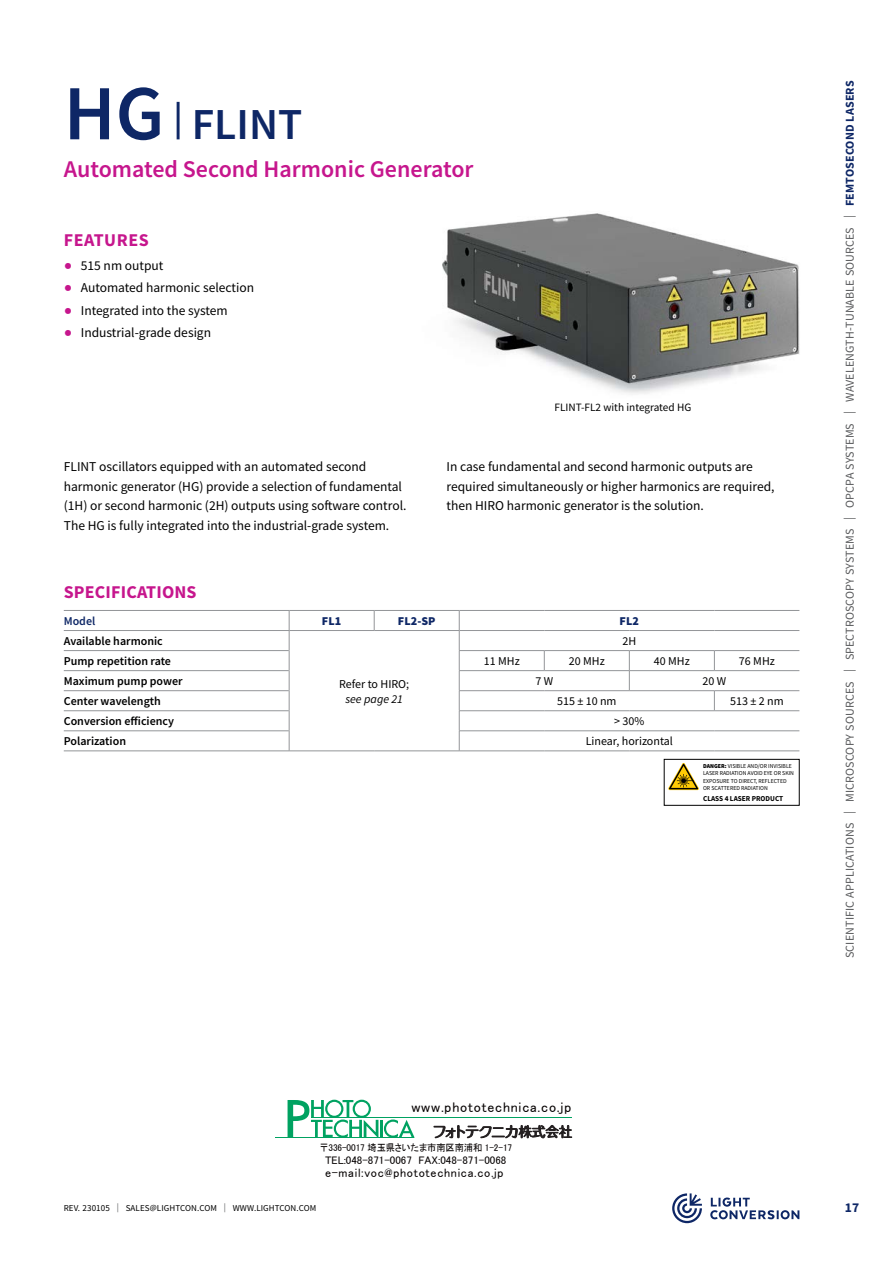
<style>
.page{position:relative;width:893px;height:1263px;background:#fff}
.page>*{position:absolute;margin:0;border:0;box-sizing:border-box;transform-origin:0 0}
.t1{font:600 44.25px "Source Sans Pro";color:#0e2766}
.t2{font:600 24px "Source Sans Pro";color:#c6168d}
.t3{font:700 18px "Source Sans Pro";letter-spacing:.01em;color:#c6168d}
.t4{font:700 18px "Source Sans Pro";letter-spacing:.03em;color:#c6168d}
.t5{font:14.1px "MS P Gothic";letter-spacing:.055em;color:#050100}
.t6{font:13.5px/19.5px "Source Sans Pro";color:#000}
.t7{font:700 13.5px "Source Sans Pro";color:#0e2766}
.t8{font:12.15px "MS P Gothic";letter-spacing:.055em;color:#050100}
.t9{font:12px "Source Sans Pro";letter-spacing:.01em;color:#58595b}
.t10{font:600 12px "Source Sans Pro";color:#000}
.t11{font:12px "Source Sans Pro";color:#000}
.t12{font:900 12px "Source Sans Pro";letter-spacing:.01em;color:#0e2766}
.t13{font:italic 12px "Source Sans Pro";color:#000}
.t14{font:600 12px "Source Sans Pro";color:#0e2766}
.t15{font:11.25px "Source Sans Pro";color:#000}
.t16{font:10.95px "MS P Gothic";color:#050100}
.t17{font:9.75px "MS P Gothic";letter-spacing:-.01em;color:#050100;scale:.95 1}
.t18{font:9px "Source Sans Pro";letter-spacing:.01em;color:#000}
.t19{font:700 7.5px "Source Sans Pro";color:#000}
.t20{font:6px/7.5px "Source Sans Pro";color:#000}
.s1{font-size:78px}
.s2{font-weight:900}
.s3{font-weight:700;color:#0e2766}
.s4{color:#58595b}
</style>
<div class="page">
<svg style="left:672px;top:1193px;width:30px;height:30px"></svg>
<svg style="left:710px;top:1197px;width:89px;height:22px"></svg>
<img style="left:442px;top:213px;width:358px;height:181px">
<hr style="left:64px;top:650px;width:225px;height:1px;background:#939598">
<svg style="left:544px;top:651px;width:1px;height:19px"></svg>
<svg style="left:714px;top:651px;width:1px;height:19px"></svg>
<hr style="left:64px;top:670px;width:225px;height:1px;background:#939598">
<hr style="left:64px;top:690px;width:225px;height:1px;background:#939598">
<hr style="left:64px;top:710px;width:225px;height:1px;background:#939598">
<hr style="left:64px;top:730px;width:225px;height:1px;background:#939598">
<svg style="left:374px;top:611px;width:1px;height:19px"></svg>
<hr style="left:289px;top:610px;width:85px;height:1px;background:#939598">
<hr style="left:374px;top:610px;width:85px;height:1px;background:#939598">
<hr style="left:459px;top:610px;width:85px;height:1px;background:#939598">
<hr style="left:544px;top:610px;width:85px;height:1px;background:#939598">
<hr style="left:629px;top:610px;width:85px;height:1px;background:#939598">
<hr style="left:714px;top:610px;width:85px;height:1px;background:#939598">
<hr style="left:459px;top:630px;width:85px;height:1px;background:#939598">
<hr style="left:544px;top:630px;width:85px;height:1px;background:#939598">
<hr style="left:629px;top:630px;width:85px;height:1px;background:#939598">
<hr style="left:714px;top:630px;width:85px;height:1px;background:#939598">
<hr style="left:459px;top:650px;width:85px;height:1px;background:#939598">
<hr style="left:544px;top:650px;width:85px;height:1px;background:#939598">
<hr style="left:629px;top:650px;width:85px;height:1px;background:#939598">
<hr style="left:714px;top:650px;width:85px;height:1px;background:#939598">
<hr style="left:64px;top:751px;width:225px;height:1px;background:#939598">
<hr style="left:459px;top:751px;width:85px;height:1px;background:#939598">
<hr style="left:544px;top:751px;width:85px;height:1px;background:#939598">
<hr style="left:629px;top:751px;width:85px;height:1px;background:#939598">
<hr style="left:714px;top:751px;width:85px;height:1px;background:#939598">
<hr style="left:64px;top:610px;width:225px;height:1px;background:#939598">
<hr style="left:64px;top:630px;width:225px;height:1px;background:#939598">
<hr style="left:459px;top:670px;width:85px;height:1px;background:#939598">
<hr style="left:544px;top:670px;width:85px;height:1px;background:#939598">
<hr style="left:629px;top:670px;width:85px;height:1px;background:#939598">
<svg style="left:629px;top:651px;width:1px;height:39px"></svg>
<hr style="left:714px;top:670px;width:85px;height:1px;background:#939598">
<hr style="left:714px;top:690px;width:85px;height:1px;background:#939598">
<hr style="left:459px;top:690px;width:85px;height:1px;background:#939598">
<hr style="left:544px;top:690px;width:85px;height:1px;background:#939598">
<hr style="left:629px;top:690px;width:85px;height:1px;background:#939598">
<svg style="left:714px;top:691px;width:1px;height:19px"></svg>
<hr style="left:459px;top:710px;width:85px;height:1px;background:#939598">
<hr style="left:544px;top:710px;width:85px;height:1px;background:#939598">
<hr style="left:629px;top:710px;width:85px;height:1px;background:#939598">
<hr style="left:714px;top:710px;width:85px;height:1px;background:#939598">
<hr style="left:459px;top:730px;width:85px;height:1px;background:#939598">
<hr style="left:544px;top:730px;width:85px;height:1px;background:#939598">
<hr style="left:629px;top:730px;width:85px;height:1px;background:#939598">
<hr style="left:714px;top:730px;width:85px;height:1px;background:#939598">
<hr style="left:289px;top:630px;width:85px;height:1px;background:#939598">
<hr style="left:374px;top:630px;width:85px;height:1px;background:#939598">
<svg style="left:289px;top:611px;width:1px;height:140px"></svg>
<svg style="left:459px;top:611px;width:1px;height:140px"></svg>
<hr style="left:289px;top:751px;width:85px;height:1px;background:#939598">
<hr style="left:374px;top:751px;width:85px;height:1px;background:#939598">
<div style="left:664px;top:759px;width:135px;height:46px;border:1px solid #000"></div>
<svg style="left:668px;top:763px;width:31px;height:27px"></svg>
<hr style="left:380px;top:1120px;width:3px;height:18px;background:#00a261">
<svg style="left:384px;top:1119px;width:31px;height:19px"></svg>
<hr style="left:275px;top:1137px;width:138px;height:1px;background:#00a261">
<hr style="left:311px;top:1117px;width:261px;height:1px;background:#00a261">
<svg style="left:288px;top:1100px;width:90px;height:37px"></svg>
<svg style="left:433px;top:1125px;width:139px;height:13px"></svg>
<h1 class="t1" style="left:64px;top:96px;width:240px"><span class="s1">HG</span> <sup>|</sup> FLINT</h1>
<h2 class="t2" style="left:64px;top:154px;width:411px">Automated Second Harmonic Generator</h2>
<h3 class="t4" style="left:64px;top:228px;width:86px">FEATURES</h3>
<p class="t6" style="left:81px;top:254px;width:175px;line-height:22.2px">515 nm output<br>Automated harmonic selection<br>Integrated into the system<br>Industrial-grade design</p>
<p class="t15" style="left:555px;top:400px;width:138px">FLINT-FL2 with integrated HG</p>
<p class="t6" style="left:64px;top:457px;width:344px">FLINT oscillators equipped with an automated second harmonic generator (HG) provide a selection of fundamental (1H) or second harmonic (2H) outputs using software control.<br>The HG is fully integrated into the industrial-grade system.</p>
<p class="t6" style="left:446px;top:457px;width:330px">In case fundamental and second harmonic outputs are required simultaneously or higher harmonics are required, then HIRO harmonic generator is the solution.</p>
<h3 class="t3" style="left:64px;top:579px;width:134px">SPECIFICATIONS</h3>
<p class="t14" style="left:64px;top:613px;width:33px">Model</p>
<p class="t12" style="left:322px;top:613px;width:21px">FL1</p>
<p class="t12" style="left:398px;top:613px;width:39px">FL2-SP</p>
<p class="t12" style="left:620px;top:613px;width:21px">FL2</p>
<p class="t10" style="left:64px;top:633px;width:100px">Available harmonic</p>
<p class="t11" style="left:339px;top:676px;width:72px">Refer to HIRO;</p>
<p class="t13" style="left:345px;top:691px;width:59px">see page 21</p>
<p class="t11" style="left:622px;top:633px;width:15px">2H</p>
<p class="t10" style="left:64px;top:653px;width:109px">Pump repetition rate</p>
<p class="t11" style="left:484px;top:653px;width:37px">11 MHz</p>
<p class="t11" style="left:569px;top:653px;width:37px">20 MHz</p>
<p class="t11" style="left:654px;top:653px;width:37px">40 MHz</p>
<p class="t11" style="left:739px;top:653px;width:37px">76 MHz</p>
<p class="t10" style="left:64px;top:673px;width:120px">Maximum pump power</p>
<p class="t11" style="left:535px;top:673px;width:19px">7 W</p>
<p class="t11" style="left:702px;top:673px;width:25px">20 W</p>
<p class="t10" style="left:64px;top:693px;width:99px">Center wavelength</p>
<p class="t11" style="left:557px;top:694px;width:61px">515 ± 10 nm</p>
<p class="t11" style="left:730px;top:694px;width:55px">513 ± 2 nm</p>
<p class="t10" style="left:64px;top:713px;width:112px">Conversion efficiency</p>
<p class="t11" style="left:614px;top:714px;width:32px">&gt; 30%</p>
<p class="t10" style="left:64px;top:733px;width:64px">Polarization</p>
<p class="t11" style="left:586px;top:734px;width:89px">Linear, horizontal</p>
<p class="t20" style="left:703px;top:762px;width:92px"><span class="s2">DANGER:</span> VISIBLE AND/OR INVISIBLE<br>LASER RADIATION AVOID EYE OR SKIN<br>EXPOSURE TO DIRECT, REFLECTED<br>OR SCATTERED RADIATION</p>
<p class="t19" style="left:703px;top:793px;width:82px">CLASS 4 LASER PRODUCT</p>
<p class="t9" style="left:842px;top:958px;width:879px;rotate:-90deg">SCIENTIFIC APPLICATIONS | MICROSCOPY SOURCES | SPECTROSCOPY SYSTEMS | OPCPA SYSTEMS | WAVELENGTH-TUNABLE SOURCES | <span class="s3">FEMTOSECOND LASERS</span></p>
<p class="t5" style="left:411px;top:1100px;width:161px">www.phototechnica.co.jp</p>
<p class="t17" style="left:319px;top:1142px;width:211px">〒336-0017 埼玉県さいたま市南区南浦和 1-2-17　</p>
<p class="t16" style="left:325px;top:1154px;width:183px">TEL:048-871-0067 FAX:048-871-0068</p>
<p class="t8" style="left:325px;top:1166px;width:180px">e-mail:voc@phototechnica.co.jp</p>
<p class="t18" style="left:64px;top:1203px;width:254px">REV. 230105 <span class="s4">|</span> SALES@LIGHTCON.COM <span class="s4">|</span> WWW.LIGHTCON.COM</p>
<p class="t7" style="left:845px;top:1198px;width:16px">17</p>
</div>
